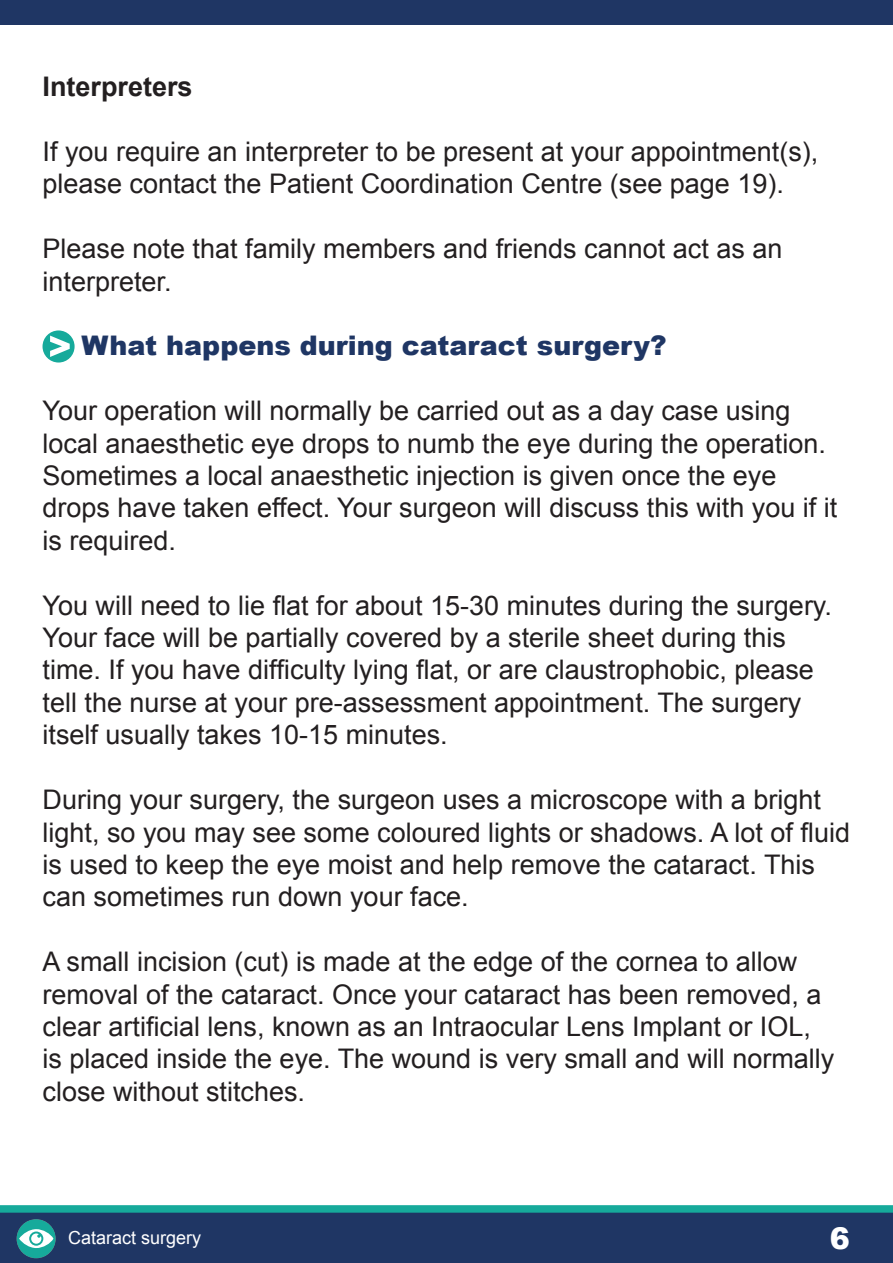
<style>
.page{position:relative;width:893px;height:1263px;background:#fff}
.page>*{position:absolute;margin:0;border:0;box-sizing:border-box;transform-origin:0 0}
.t1{font:900 30px "Arial";color:#fff}
.t2{font:27px/32.4px "Arial";color:#231f20}
.t3{font:900 27px "Arial";color:#1f3664}
.t4{font:700 27px "Arial";color:#231f20}
.t5{font:18px "Arial";color:#fff}
</style>
<div class="page">
<div style="left:0;top:0;width:893px;height:25px;background:#1f3664"></div>
<div style="left:0;top:1208px;width:893px;height:55px;background:#1f3664"></div>
<div style="left:0;top:1205px;width:893px;height:8px;background:#16aa9b"></div>
<div style="left:17px;top:1219px;width:39px;height:39px;background:#16aa9b;border-radius:50%"></div>
<svg style="left:19px;top:1229px;width:34px;height:19px"></svg>
<svg style="left:43px;top:330px;width:32px;height:32px"></svg>
<p class="t4" style="left:43px;top:69px;width:152px">Interpreters</p>
<p class="t2" style="left:43px;top:136px;width:777px">If you require an interpreter to be present at your appointment(s), please contact the Patient Coordination Centre (see page 19).</p>
<p class="t2" style="left:43px;top:233px;width:741px">Please note that family members and friends cannot act as an interpreter.</p>
<p class="t3" style="left:82px;top:326px;width:586px">What happens during cataract surgery?</p>
<p class="t2" style="left:43px;top:395px;width:785px">Your operation will normally be carried out as a day case using local anaesthetic eye drops to numb the eye during the operation.</p>
<p class="t2" style="left:43px;top:460px;width:796px">Sometimes a local anaesthetic injection is given once the eye drops have taken effect. Your surgeon will discuss this with you if it is required.</p>
<p class="t2" style="left:43px;top:589px;width:791px">You will need to lie flat for about 15-30 minutes during the surgery.<br>Your face will be partially covered by a sterile sheet during this time. If you have difficulty lying flat, or are claustrophobic, please tell the nurse at your pre-assessment appointment. The surgery itself usually takes 10-15 minutes.</p>
<p class="t2" style="left:43px;top:784px;width:809px">During your surgery, the surgeon uses a microscope with a bright light, so you may see some coloured lights or shadows. A lot of fluid is used to keep the eye moist and help remove the cataract. This can sometimes run down your face.</p>
<p class="t2" style="left:43px;top:946px;width:793px">A small incision (cut) is made at the edge of the cornea to allow removal of the cataract. Once your cataract has been removed, a clear artificial lens, known as an Intraocular Lens Implant or IOL, is placed inside the eye. The wound is very small and will normally close without stitches.</p>
<p class="t5" style="left:68px;top:1226px;width:135px">Cataract surgery</p>
<p class="t1" style="left:830px;top:1216px;width:22px">6</p>
</div>
